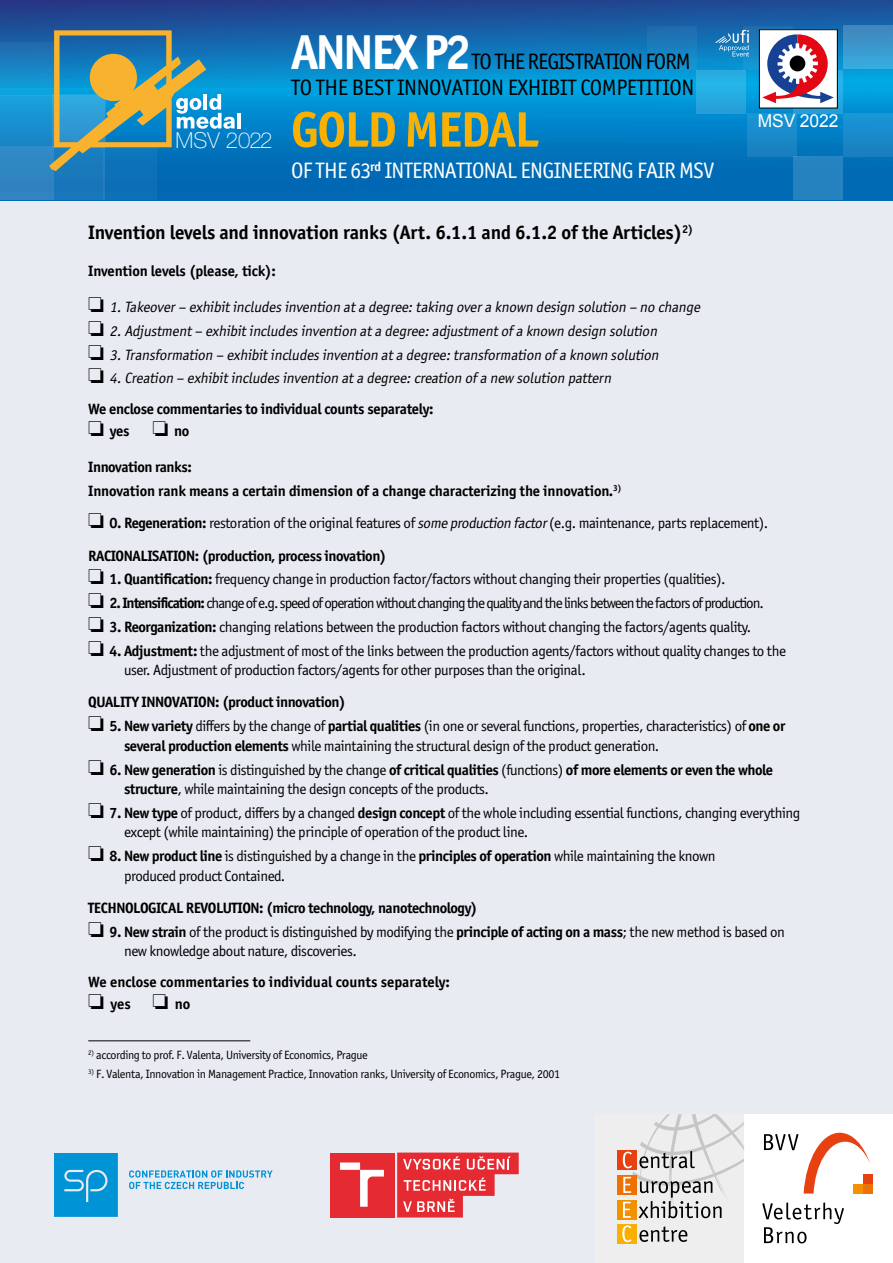
<style>
.page{position:relative;width:893px;height:1263px;background:#fff}
.page>*{position:absolute;margin:0;border:0;box-sizing:border-box;transform-origin:0 0}
.t1{font:700 50.1px "Officina Sans ITC Pro";letter-spacing:-.03em;color:#f9b000}
.t2{font:22.35px/26.8px "Officina Sans ITC Pro";letter-spacing:-.02em;color:#000}
.t3{font:22.35px "Officina Sans ITC Pro";letter-spacing:-.03em;color:#fff}
.t4{font:100 22.05px "Helvetica Neue LT Pro";color:#fff}
.t5{font:700 19.5px "Officina Sans ITC Pro";letter-spacing:-.01em;color:#000}
.t6{font:17.85px "Arial";color:#fff}
.t7{font:15px/23.7px "Officina Sans ITC Pro";letter-spacing:-.03em;color:#000}
.t8{font:italic 15px/23.7px "Officina Sans ITC Pro";letter-spacing:-.01em;color:#000}
.t9{font:700 15px/21.6px "Officina Sans ITC Pro";letter-spacing:-.01em;color:#000}
.t10{font:700 15px/23.7px "Officina Sans ITC Pro";letter-spacing:-.03em;color:#000}
.t11{font:12px "Officina Sans ITC Pro";letter-spacing:-.03em;color:#000}
.s1{font-weight:700;font-size:49.2px;color:#fff}
.s2{font-weight:700}
.s3{font-style:italic}
.s4{font-weight:400}
</style>
<div class="page">
<div style="left:0;top:16px;width:893px;height:1247px;background:#e8ebf2"></div>
<div style="left:744px;top:1114px;width:149px;height:149px;background:#fff"></div>
<svg style="left:762px;top:1202px;width:82px;height:41px"></svg>
<svg style="left:764px;top:1134px;width:34px;height:16px"></svg>
<div style="left:863px;top:1184px;width:10px;height:9px;background:#ee7203"></div>
<div style="left:863px;top:1174px;width:10px;height:10px;background:#e74011"></div>
<svg style="left:804px;top:1133px;width:66px;height:60px"></svg>
<div style="left:595px;top:1114px;width:149px;height:149px;background:#eee"></div>
<div style="left:618px;top:1150px;width:19px;height:19px;background:#e74011"></div>
<div style="left:618px;top:1175px;width:19px;height:19px;background:#ee7203"></div>
<svg style="left:639px;top:1226px;width:48px;height:16px"></svg>
<div style="left:617px;top:1224px;width:19px;height:19px;background:#f9b000"></div>
<svg style="left:622px;top:1225px;width:9px;height:17px"></svg>
<div style="left:617px;top:1200px;width:19px;height:19px;background:#f39200"></div>
<svg style="left:623px;top:1114px;width:121px;height:104px"></svg>
<svg style="left:54px;top:1153px;width:64px;height:64px;background:#1199d8"></svg>
<svg style="left:129px;top:1170px;width:144px;height:19px"></svg>
<div style="left:330px;top:1152px;width:65px;height:65px;background:#e62a32"></div>
<svg style="left:340px;top:1162px;width:44px;height:45px"></svg>
<svg style="left:397px;top:1152px;width:122px;height:65px"></svg>
<hr style="left:88px;top:1040px;width:162px;height:1px;background:#000">
<img style="left:53px;top:88px;width:840px;height:112px">
<div style="left:0;top:0;width:893px;height:88px;background:linear-gradient(to bottom,#243c88,#01a4e1)"></div>
<svg style="left:0;top:95px;width:104px;height:104px;background:#1988c8"></svg>
<div style="left:104px;top:147px;width:53px;height:53px;background:#0c70b7"></div>
<div style="left:0;top:147px;width:53px;height:53px;background:#2f86c1"></div>
<div style="left:0;top:42px;width:53px;height:53px;background:linear-gradient(to bottom,#2366aa,#0da8e2)"></div>
<div style="left:843px;top:114px;width:50px;height:43px;background:linear-gradient(to right,#198aca,#198aca)"></div>
<div style="left:747px;top:114px;width:49px;height:43px;background:linear-gradient(to right,#198aca,#198aca)"></div>
<svg style="left:744px;top:27px;width:49px;height:43px"></svg>
<div style="left:647px;top:27px;width:49px;height:43px;background:linear-gradient(to bottom,#2169aa,#1198d5)"></div>
<div style="left:843px;top:25px;width:50px;height:44px;background:linear-gradient(to bottom,#4283bb,#36acdf)"></div>
<svg style="left:793px;top:70px;width:50px;height:43px"></svg>
<div style="left:793px;top:156px;width:50px;height:44px;background:#2681bf"></div>
<div style="left:697px;top:70px;width:49px;height:43px;background:linear-gradient(to right,#27ace1,#26ace1)"></div>
<svg style="left:49px;top:30px;width:186px;height:141px;background:#56909a"></svg>
<hr style="left:237px;top:113px;width:4px;height:15px;background:#fff">
<div style="left:759px;top:30px;width:78px;height:78px;background:#fff"></div>
<div style="left:759px;top:29px;width:79px;height:79px;border:1px solid #000"></div>
<svg style="left:762px;top:34px;width:72px;height:69px"></svg>
<div style="left:790px;top:56px;width:15px;height:15px;background:#000;border-radius:50%"></div>
<svg style="left:715px;top:30px;width:34px;height:27px"></svg>
<h3 class="t4" style="left:176px;top:127px;width:98px">MSV 2022</h3>
<h2 class="t2" style="left:291px;top:48px;width:405px"><span class="s1">ANNEX P2</span> TO THE REGISTRATION FORM<br>TO THE BEST INNOVATION EXHIBIT COMPETITION</h2>
<h1 class="t1" style="left:291px;top:99px;width:249px">GOLD MEDAL</h1>
<h2 class="t3" style="left:291px;top:158px;width:425px">OF THE 63<sup>rd</sup> INTERNATIONAL ENGINEERING FAIR MSV</h2>
<p class="t6" style="left:758px;top:109px;width:82px">MSV 2022</p>
<h3 class="t5" style="left:88px;top:220px;width:606px">Invention levels and innovation ranks (Art. 6.1.1 and 6.1.2 of the Articles)<sup>2)</sup></h3>
<p class="t9" style="left:88px;top:260px;width:189px">Invention levels (please, tick):</p>
<p class="t8" style="left:88px;top:295px;width:617px">❏ 1.Takeover– exhibitincludesinvention ata degree:taking overa known design solution – no change ❏ 2.Adjustment– exhibitincludesinvention ata degree:adjustmentof a known design solution<br>❏ 3.Transformation – exhibitincludesinvention ata degree:transformation of a known solution<br>❏ 4.Creation – exhibitincludesinvention ata degree:creation of a new solution pattern</p>
<p class="t9" style="left:88px;top:398px;width:347px">We enclose commentaries to individual counts separately: ❏ yes ❏ no</p>
<p class="t9" style="left:88px;top:455px;width:535px;line-height:23.7px">Innovation ranks:<br>Innovation rank means a certain dimension of a change characterizing the innovation.<sup>3)</sup></p>
<p class="t7" style="left:88px;top:507px;width:682px;line-height:32.2px">❏ <span class="s2">0. Regeneration:</span> restoration of the original features of <span class="s3">someproduction factor</span>(e.g. maintenance, parts replacement).<br><span class="s2">RACIONALISATION: (production, process inovation)</span></p>
<p class="t7" style="left:88px;top:567px;width:699px">❏ <span class="s2">1. Quantification:</span> frequency change in production factor/factors without changing their properties (qualities).<br>❏ <span class="s2">2. Intensification:</span> change of e.g. speed of operation without changing the quality and the links between the factors of production.<br>❏ <span class="s2">3. Reorganization:</span> changing relations between the production factors without changing the factors/agents quality.<br>❏ <span class="s2">4. Adjustment:</span> the adjustment of most of the links between the production agents/factors without quality changes to the</p>
<p class="t7" style="left:124px;top:658px;width:464px">user. Adjustment of production factors/agents for other purposes than the original.</p>
<p class="t7" style="left:88px;top:690px;width:698px"><span class="s2">QUALITY INNOVATION: (product innovation)<br></span>❏ <span class="s2">5. New variety</span> differs by the change of <span class="s2">partial qualities</span> (in one or several functions, properties, characteristics) of <span class="s2">one or</span></p>
<p class="t7" style="left:88px;top:734px;width:686px;text-indent:36px"><span class="s2">several production elements</span> while maintaining the structural design of the product generation.<br>❏ <span class="s2">6. New generation</span> is distinguished by the change <span class="s2">of critical qualities</span> (functions) <span class="s2">of more elements or even the whole</span></p>
<p class="t7" style="left:88px;top:777px;width:714px;text-indent:36px"><span class="s2">structure</span>, while maintaining the design concepts of the products.<br>❏ <span class="s2">7. New type</span> of product, differs by a changed <span class="s2">design concept</span> of the whole including essential functions, changing everything</p>
<p class="t7" style="left:88px;top:820px;width:629px;text-indent:36px">except (while maintaining) the principle of operation of the product line.<br>❏ <span class="s2">8. New product line</span> is distinguished by a change in the <span class="s2">principles of operation</span> while maintaining the known</p>
<p class="t7" style="left:124px;top:863px;width:163px">produced product Contained.</p>
<p class="t10" style="left:88px;top:896px;width:698px">TECHNOLOGICAL REVOLUTION: (micro technology, nanotechnology)<br>❏ 9. New strain <span class="s4">of the product is distinguished by modifying the</span> principle of acting on a mass<span class="s4">; the new method is based on</span></p>
<p class="t7" style="left:124px;top:939px;width:234px">new knowledge about nature, discoveries.</p>
<p class="t9" style="left:88px;top:971px;width:363px">We enclose commentaries to individual counts separately: ❏ yes ❏ no</p>
<p class="t11" style="left:88px;top:1048px;width:281px"><sup>2)</sup> according to prof. F. Valenta, University of Economics, Prague</p>
<p class="t11" style="left:88px;top:1067px;width:473px"><sup>3)</sup> F. Valenta, Innovation in Management Practice, Innovation ranks, University of Economics, Prague, 2001</p>
</div>
